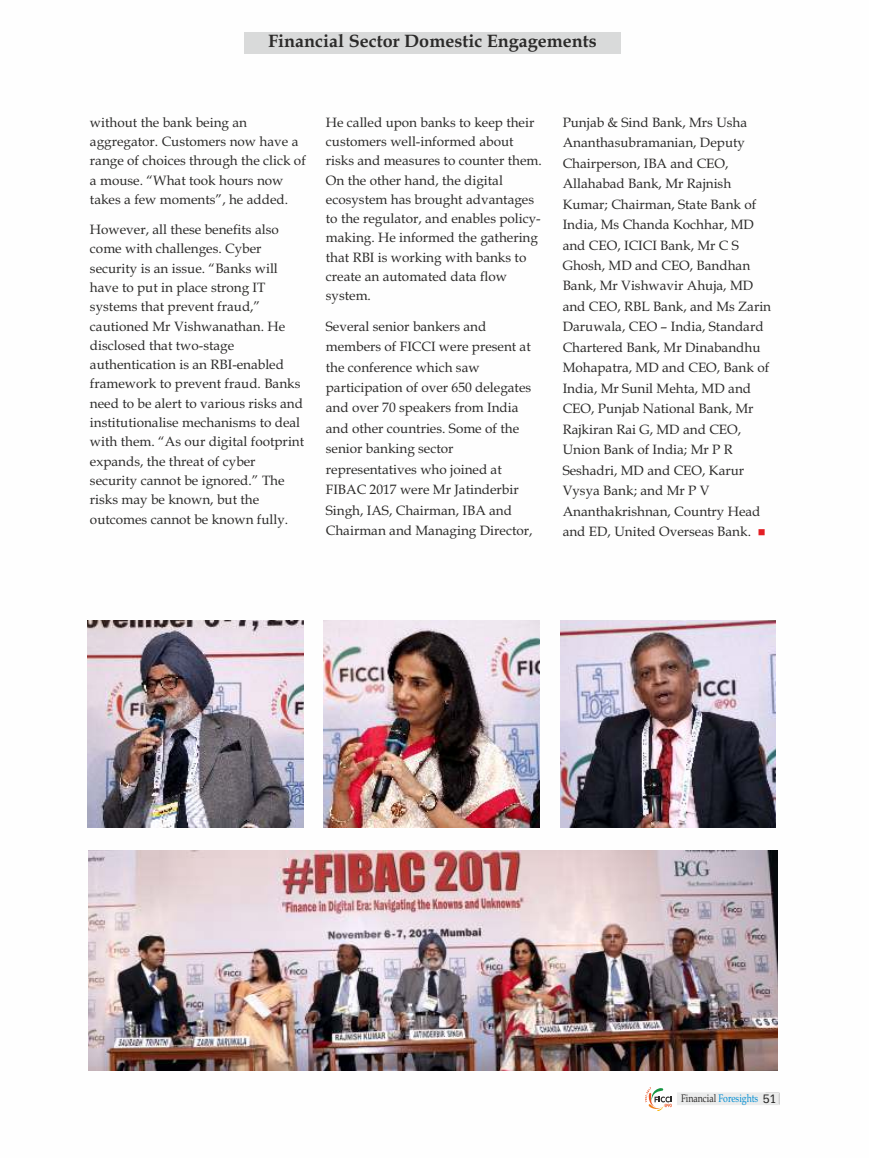
<style>
.page{position:relative;width:869px;height:1158px;background:#fff}
.page>*{position:absolute;margin:0;border:0;box-sizing:border-box;transform-origin:0 0}
.t1{font:700 18px "Book Antiqua";color:#2b2a29}
.t2{font:13.5px/20.4px "Book Antiqua";color:#2b2a29}
.t3{font:10.95px "Book Antiqua";color:#008dd2;scale:.79 1}
.s1{color:#e31e24}
.s2{color:#2b2a29}
.s3{font-family:"Serifa BT";font-size:13.05px;color:#2b2a29}
</style>
<div class="page">
<img style="left:88px;top:620px;width:216px;height:207px">
<img style="left:560px;top:620px;width:215px;height:207px">
<img style="left:323px;top:620px;width:216px;height:207px">
<img style="left:88px;top:850px;width:689px;height:220px">
<div style="left:244px;top:33px;width:377px;height:21px;background:#d9dada"></div>
<svg style="left:645px;top:1087px;width:134px;height:24px"></svg>
<h1 class="t1" style="left:268px;top:34px;width:330px">Financial Sector Domestic Engagements</h1>
<p class="t2" style="left:90px;top:114px;width:217px;line-height:19.4px">without the bank being an aggregator. Customers now have a range of choices through the click of a mouse. “What took hours now takes a few moments”, he added.</p>
<p class="t2" style="left:90px;top:221px;width:216px;line-height:19.4px">However, all these benefits also come with challenges. Cyber security is an issue. “Banks will have to put in place strong IT systems that prevent fraud,” cautioned Mr Vishwanathan. He disclosed that two-stage authentication is an RBI-enabled framework to prevent fraud. Banks need to be alert to various risks and institutionalise mechanisms to deal with them. “As our digital footprint expands, the threat of cyber security cannot be ignored.” The risks may be known, but the outcomes cannot be known fully.</p>
<p class="t2" style="left:326px;top:114px;width:217px;line-height:19.4px">He called upon banks to keep their customers well-informed about risks and measures to counter them.<br>On the other hand, the digital ecosystem has brought advantages to the regulator, and enables policy&shy;making. He informed the gathering that RBI is working with banks to create an automated data flow system.</p>
<p class="t2" style="left:326px;top:317px;width:208px">Several senior bankers and members of FICCI were present at the conference which saw participation of over 650 delegates and over 70 speakers from India and other countries. Some of the senior banking sector representatives who joined at<br>FIBAC 2017 were Mr Jatinderbir<br>Singh, IAS, Chairman, IBA and<br>Chairman and Managing Director,</p>
<p class="t2" style="left:562px;top:113px;width:210px">Punjab &amp; Sind Bank, Mrs Usha<br>Ananthasubramanian, Deputy<br>Chairperson, IBA and CEO,<br>Allahabad Bank, Mr Rajnish<br>Kumar; Chairman, State Bank of<br>India, Ms Chanda Kochhar, MD and CEO, ICICI Bank, Mr C S<br>Ghosh, MD and CEO, Bandhan<br>Bank, Mr Vishwavir Ahuja, MD and CEO, RBL Bank, and Ms Zarin<br>Daruwala, CEO – India, Standard<br>Chartered Bank, Mr Dinabandhu<br>Mohapatra, MD and CEO, Bank of<br>India, Mr Sunil Mehta, MD and<br>CEO, Punjab National Bank, Mr<br>Rajkiran Rai G, MD and CEO,<br>Union Bank of India; Mr P R<br>Seshadri, MD and CEO, Karur<br>Vysya Bank; and Mr P V<br>Ananthakrishnan, Country Head and ED, United Overseas Bank. <span class="s1">■</span></p>
<p class="t3" style="left:681px;top:1093px;width:122px"><span class="s2">Financial</span> Foresights <span class="s3">51</span></p>
</div>
